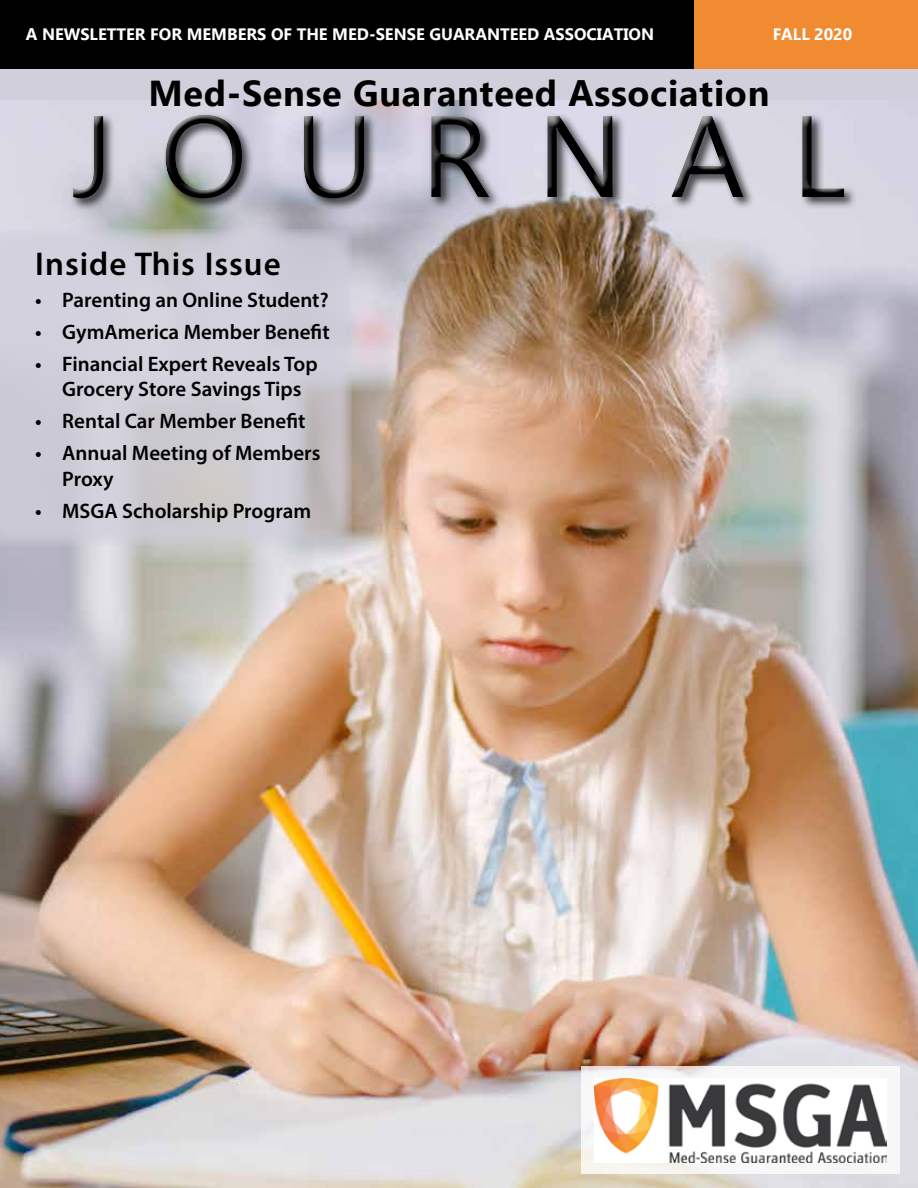
<style>
.page{position:relative;width:918px;height:1188px;background:#d1cfdb}
.page>*{position:absolute;margin:0;border:0;box-sizing:border-box;transform-origin:0 0}
.t1{font:700 36px "Ebrima";letter-spacing:.02em;color:#000}
.t2{font:600 33px "Myriad Pro";letter-spacing:.03em;color:#000}
.t3{font:600 21px/25.2px "Myriad Pro";color:#000;text-align:center}
.t4{font:700 16.5px "Ebrima";color:#fff}
</style>
<div class="page">
<img style="left:0;top:101px;width:918px;height:1087px">
<div style="left:581px;top:1066px;width:319px;height:108px;background:linear-gradient(to right,#f5f2f0,#f7f8fa)"></div>
<img style="left:594px;top:1078px;width:292px;height:85px">
<div style="left:694px;top:0;width:224px;height:68px;background:#f18b32"></div>
<div style="left:0;top:0;width:694px;height:68px;background:#000"></div>
<svg style="left:0;top:229px;width:352px;height:317px"></svg>
<div style="left:62px;top:104px;width:791px;height:101px;background:#fff;opacity:.75"></div>
<div style="left:64px;top:109px;width:792px;height:101px;background:#000;opacity:.75"></div>
<p class="t4" style="left:26px;top:21px;width:630px">A NEWSLETTER FOR MEMBERS OF THE MED-SENSE GUARANTEED ASSOCIATION</p>
<p class="t4" style="left:773px;top:21px;width:81px">FALL 2020</p>
<h1 class="t1" style="left:148px;top:65px;width:623px">Med-Sense Guaranteed Association</h1>
<h2 class="t2" style="left:35px;top:243px;width:247px">Inside This Issue</h2>
<p class="t3" style="left:35px;top:287px;width:295px">• Parenting an Online Student?</p>
<p class="t3" style="left:35px;top:319px;width:296px">• GymAmerica Member Benefit</p>
<p class="t3" style="left:35px;top:351px;width:284px">• Financial Expert Reveals Top<br>Grocery Store Savings Tips</p>
<p class="t3" style="left:35px;top:408px;width:272px">• Rental Car Member Benefit</p>
<p class="t3" style="left:62px;top:440px;width:260px;text-align:left;text-indent:-27px">• Annual Meeting of Members<br>Proxy</p>
<p class="t3" style="left:35px;top:497px;width:277px">• MSGA Scholarship Program</p>
</div>
